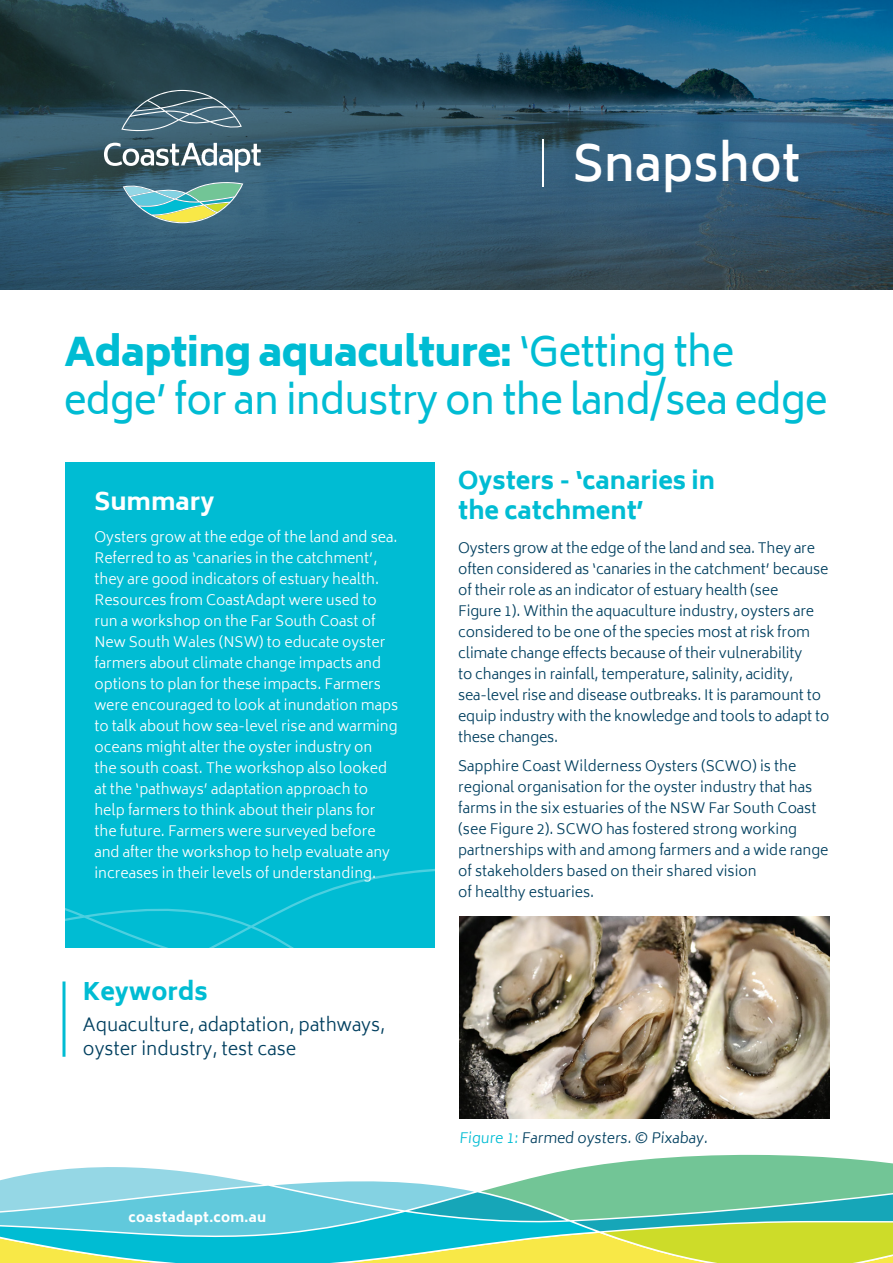
<style>
.page{position:relative;width:893px;height:1263px;background:#fff}
.page>*{position:absolute;margin:0;border:0;box-sizing:border-box;transform-origin:0 0}
.t1{font:600 48px "Biryani";color:#fff}
.t2{font:39px/48px "Biryani";letter-spacing:-.02em;color:#00bcd3}
.t3{font:800 24px/30px "Biryani";color:#00bcd3}
.t4{font:800 24px "Biryani";color:#fff}
.t5{font:300 18px/24px "Biryani";color:#003f5f}
.t6{font:300 14.25px/21px "Biryani";letter-spacing:-.01em;color:#003f5f}
.t7{font:300 14.25px/21px "Biryani";color:#fff}
.t8{font:800 13.5px "Biryani";letter-spacing:.02em;color:#fff}
.s1{font-weight:800}
.s2{color:#00bcd3}
</style>
<div class="page">
<svg style="left:0;top:1154px;width:893px;height:109px"></svg>
<div style="left:65px;top:462px;width:370px;height:486px;background:#00bcd3"></div>
<svg style="left:65px;top:869px;width:370px;height:79px"></svg>
<svg style="left:0;top:0;width:893px;height:289px;background:#2e576e"></svg>
<hr style="left:543px;top:139px;width:1px;height:48px;background:#fff">
<svg style="left:123px;top:182px;width:120px;height:41px;background:#70aa9d"></svg>
<svg style="left:121px;top:90px;width:121px;height:41px;background:#4c6b79"></svg>
<svg style="left:104px;top:143px;width:157px;height:29px"></svg>
<hr style="left:63px;top:981px;width:3px;height:76px;background:#00bcd3">
<img style="left:459px;top:916px;width:370px;height:202px">
<h1 class="t1" style="left:573px;top:136px;width:229px">Snapshot</h1>
<h2 class="t2" style="left:64px;top:329px;width:765px"><span class="s1">Adapting aquaculture:</span> ‘Getting the edge’ for an industry on the land/sea edge</h2>
<h3 class="t4" style="left:94px;top:488px;width:122px">Summary</h3>
<p class="t7" style="left:94px;top:526px;width:305px">Oysters grow at the edge of the land and sea.<br>Referred to as ‘canaries in the catchment’, they are good indicators of estuary health.<br>Resources from CoastAdapt were used to run a workshop on the Far South Coast of New South Wales (NSW) to educate oyster farmers about climate change impacts and options to plan for these impacts. Farmers were encouraged to look at inundation maps to talk about how sea-level rise and warming oceans might alter the oyster industry on the south coast. The workshop also looked at the ‘pathways’ adaptation approach to help farmers to think about their plans for the future. Farmers were surveyed before and after the workshop to help evaluate any increases in their levels of understanding.</p>
<h3 class="t3" style="left:83px;top:977px;width:126px">Keywords</h3>
<p class="t5" style="left:83px;top:1013px;width:304px">Aquaculture, adaptation, pathways, oyster industry, test case</p>
<p class="t8" style="left:129px;top:1209px;width:139px">coastadapt.com.au</p>
<h3 class="t3" style="left:458px;top:466px;width:258px">Oysters - ‘canaries in the catchment’</h3>
<p class="t6" style="left:458px;top:537px;width:373px">Oysters grow at the edge of the land and sea. They are often considered as ‘canaries in the catchment’ because of their role as an indicator of estuary health (see<br>Figure 1). Within the aquaculture industry, oysters are considered to be one of the species most at risk from climate change effects because of their vulnerability<br>to changes in rainfall, temperature, salinity, acidity, sea-level rise and disease outbreaks. It is paramount to equip industry with the knowledge and tools to adapt to these changes.</p>
<p class="t6" style="left:458px;top:756px;width:372px">Sapphire Coast Wilderness Oysters (SCWO) is the regional organisation for the oyster industry that has farms in the six estuaries of the NSW Far South Coast (see Figure 2). SCWO has fostered strong working partnerships with and among farmers and a wide range of stakeholders based on their shared vision<br>of healthy estuaries.</p>
<p class="t6" style="left:459px;top:1127px;width:252px"><span class="s2">Figure 1:</span> Farmed oysters. © Pixabay.</p>
</div>
